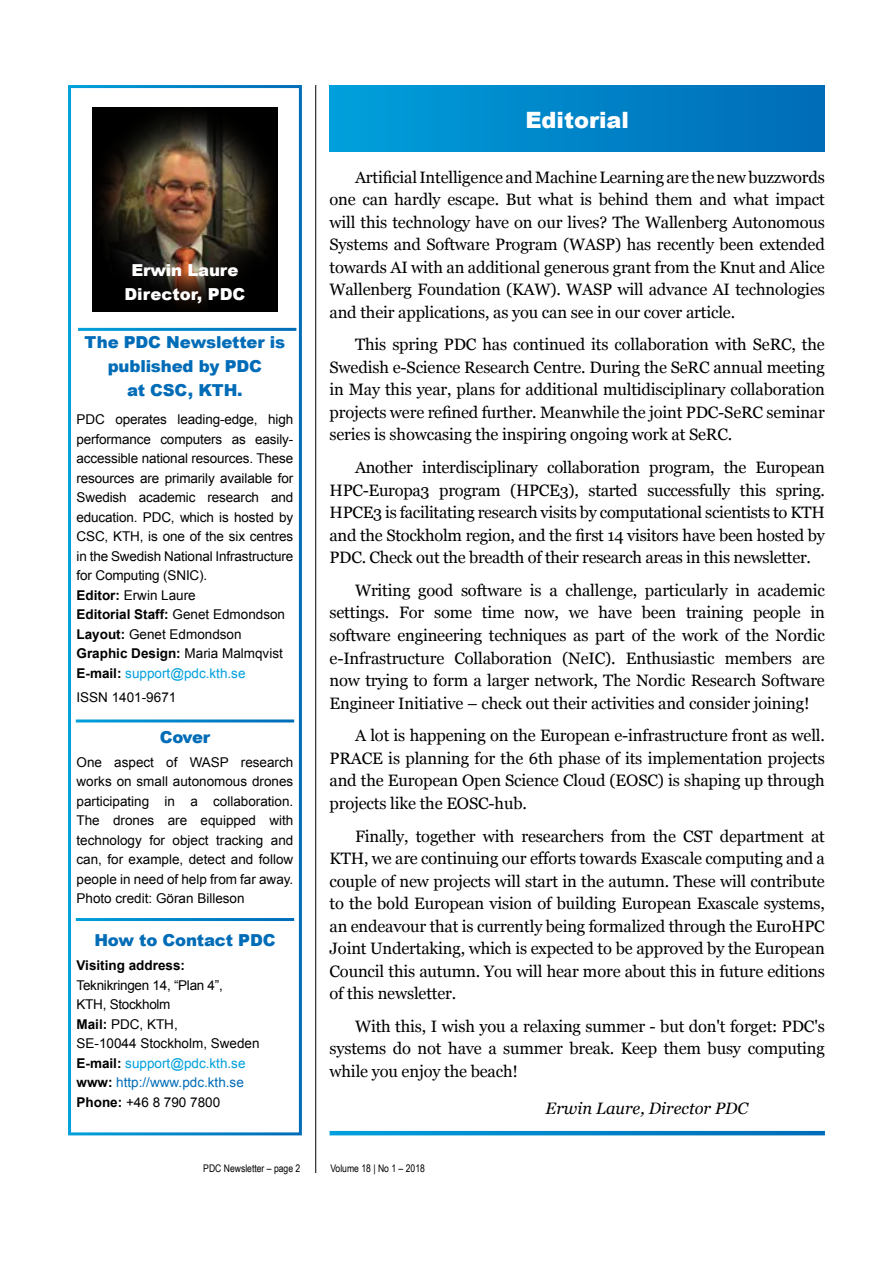
<style>
.page{position:relative;width:893px;height:1263px;background:#fff}
.page>*{position:absolute;margin:0;border:0;box-sizing:border-box;transform-origin:0 0}
.t1{font:900 22.5px "Arial";color:#fff}
.t2{font:16.5px/22.5px "Georgia";letter-spacing:-.01em;color:#000;text-align:justify}
.t3{font:900 16.5px/24px "Arial";letter-spacing:-.01em;color:#006cb7;text-align:center}
.t4{font:italic 16.5px "Georgia";color:#000}
.t5{font:900 16.5px/24px "Arial";color:#fff;text-align:center}
.t6{font:13.5px/19.5px "Arial";letter-spacing:-.01em;color:#000}
.t7{font:700 13.5px "Arial";color:#000}
.t8{font:10.5px "Arial Narrow";color:#000}
.s1{font-weight:700}
.s2{color:#00a0dc}
.s3{color:#006cb7}
</style>
<div class="page">
<hr style="left:315px;top:85px;width:1px;height:1088px;background:#000">
<div style="left:330px;top:85px;width:495px;height:67px;background:linear-gradient(to right,#009fdb,#006bb7)"></div>
<svg style="left:330px;top:1131px;width:495px;height:4px;background:#0085c8"></svg>
<img style="left:92px;top:107px;width:186px;height:204px">
<div style="left:68px;top:85px;width:234px;height:1050px;border:3px solid #fff"></div>
<p class="t5" style="left:124px;top:258px;width:123px">Erwin Laure<br>Director, PDC</p>
<p class="t3" style="left:85px;top:330px;width:202px">The PDC Newsletter is published by PDC<br>at CSC, KTH.</p>
<p class="t6" style="left:77px;top:410px;width:218px">PDC operates leading-edge, high performance computers as easily&shy;accessible national resources. These resources are primarily available for<br>Swedish academic research and education. PDC, which is hosted by<br>CSC, KTH, is one of the six centres in the Swedish National Infrastructure for Computing (SNIC).<br><span class="s1">Editor:</span> Erwin Laure<br><span class="s1">Editorial Staff:</span> Genet Edmondson<br><span class="s1">Layout:</span> Genet Edmondson<br><span class="s1">Graphic Design:</span> Maria Malmqvist<br><span class="s1">E-mail:</span> <span class="s2">support@pdc.kth.se</span></p>
<p class="t6" style="left:77px;top:687px;width:101px">ISSN 1401-9671</p>
<p class="t3" style="left:160px;top:724px;width:52px">Cover</p>
<p class="t6" style="left:77px;top:752px;width:218px;text-align:justify">One aspect of WASP research works on small autonomous drones participating in a collaboration.<br>The drones are equipped with technology for object tracking and can, for example, detect and follow people in need of help from far away.<br>Photo credit: Göran Billeson</p>
<p class="t3" style="left:94px;top:928px;width:183px">How to Contact PDC</p>
<p class="t7" style="left:77px;top:956px;width:110px">Visiting address:</p>
<p class="t6" style="left:77px;top:975px;width:185px">Teknikringen 14, “Plan 4”,<br>KTH, Stockholm<br><span class="s1">Mail:</span> PDC, KTH,<br>SE-10044 Stockholm, Sweden<br><span class="s1">E-mail:</span> <span class="s2">support@pdc.kth.se </span><span class="s1">www:</span> <span class="s3">http://www.pdc.kth.se<br></span><span class="s1">Phone:</span> +46 8 790 7800</p>
<h1 class="t1" style="left:525px;top:104px;width:105px">Editorial</h1>
<p class="t2" style="left:330px;top:165px;width:497px;text-indent:26px">Artificial Intelligence and Machine Learning are the new buzzwords one can hardly escape. But what is behind them and what impact will this technology have on our lives? The Wallenberg Autonomous Systems and Software Program (WASP) has recently been extended towards AI with an additional generous grant from the Knut and Alice Wallenberg Foundation (KAW). WASP will advance AI technologies and their applications, as you can see in our cover article.</p>
<p class="t2" style="left:330px;top:333px;width:497px;text-indent:26px">This spring PDC has continued its collaboration with SeRC, the Swedish e-Science Research Centre. During the SeRC annual meeting in May this year, plans for additional multidisciplinary collaboration projects were refined further. Meanwhile the joint PDC-SeRC seminar series is showcasing the inspiring ongoing work at SeRC.</p>
<p class="t2" style="left:330px;top:456px;width:497px;text-indent:26px">Another interdisciplinary collaboration program, the European HPC-Europa3 program (HPCE3), started successfully this spring.<br>HPCE3 is facilitating research visits by computational scientists to KTH and the Stockholm region, and the first 14 visitors have been hosted by PDC. Check out the breadth of their research areas in this newsletter.</p>
<p class="t2" style="left:330px;top:578px;width:497px;text-indent:26px">Writing good software is a challenge, particularly in academic settings. For some time now, we have been training people in software engineering techniques as part of the work of the Nordic e-Infrastructure Collaboration (NeIC). Enthusiastic members are now trying to form a larger network, The Nordic Research Software Engineer Initiative – check out their activities and consider joining!</p>
<p class="t2" style="left:330px;top:724px;width:497px;text-indent:26px">A lot is happening on the European e-infrastructure front as well.<br>PRACE is planning for the 6th phase of its implementation projects and the European Open Science Cloud (EOSC) is shaping up through projects like the EOSC-hub.</p>
<p class="t2" style="left:330px;top:824px;width:497px;text-indent:26px">Finally, together with researchers from the CST department at KTH, we are continuing our efforts towards Exascale computing and a couple of new projects will start in the autumn. These will contribute to the bold European vision of building European Exascale systems, an endeavour that is currently being formalized through the EuroHPC Joint Undertaking, which is expected to be approved by the European Council this autumn. You will hear more about this in future editions of this newsletter.</p>
<p class="t2" style="left:330px;top:1014px;width:497px;text-indent:26px">With this, I wish you a relaxing summer - but don't forget: PDC's systems do not have a summer break. Keep them busy computing while you enjoy the beach!</p>
<p class="t4" style="left:546px;top:1096px;width:204px">Erwin Laure, Director PDC</p>
<p class="t8" style="left:203px;top:1161px;width:99px">PDC Newsletter – page 2</p>
<p class="t8" style="left:330px;top:1161px;width:96px">Volume 18 | No 1 – 2018</p>
</div>
